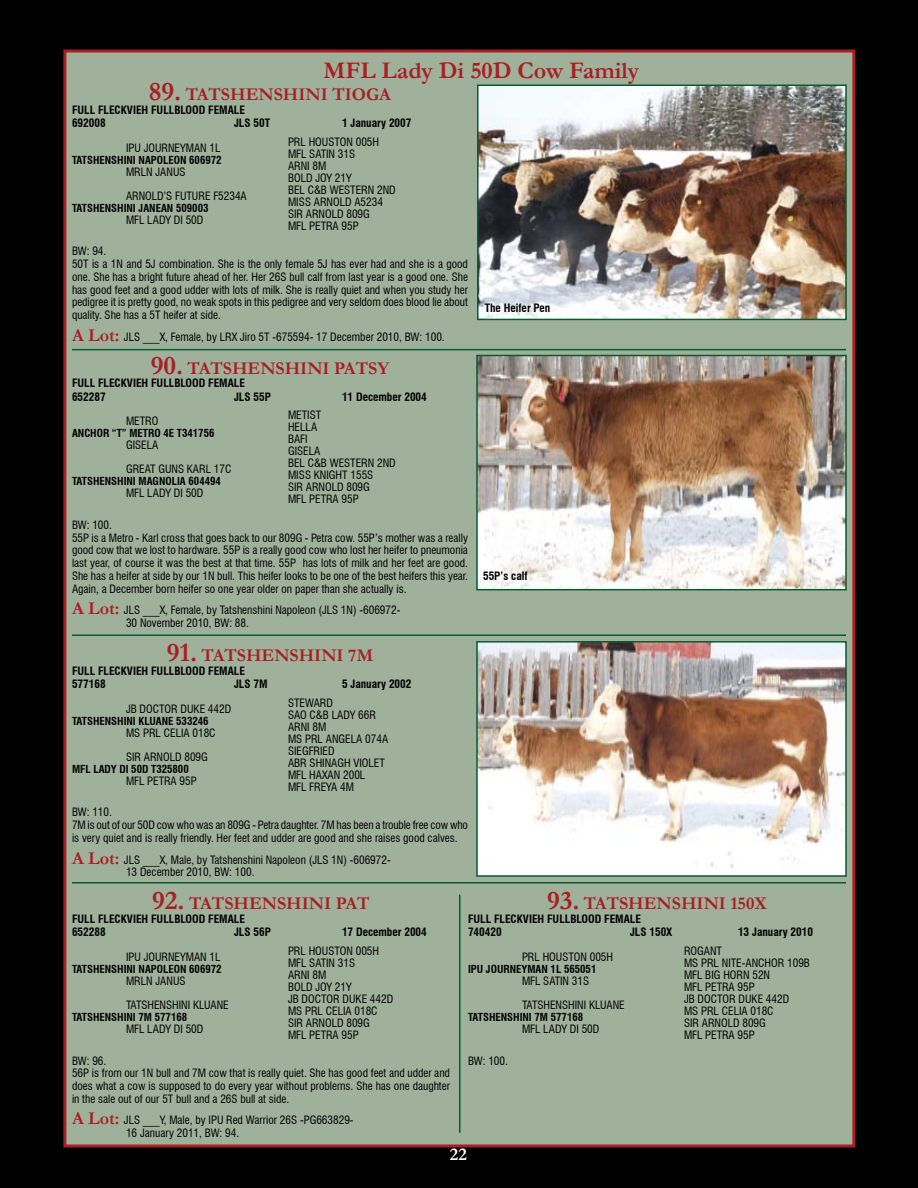
<style>
.page{position:relative;width:918px;height:1188px;background:#fff}
.page>*{position:absolute;margin:0;border:0;box-sizing:border-box;transform-origin:0 0}
.t1{font:700 24px "Garamond";color:#a91e22}
.t2{font:700 18px "Garamond";color:#a91e22}
.t3{font:700 18px "Garamond";color:#fff}
.t4{font:condensed 11.25px/12.8px "Swiss 721 BT";color:#000}
.t5{font:700 condensed 11.25px/13.5px "Swiss 721 BT";color:#000}
.t6{font:700 condensed 10.8px "Swiss 721 BT";color:#000}
.s1{font-size:27px}
.s2{font-family:"Garamond";font-weight:700;font-stretch:normal;font-size:18px;color:#a91e22}
</style>
<div class="page">
<div style="left:0;top:0;width:917px;height:1188px;background:#000"></div>
<div style="left:65px;top:51px;width:789px;height:1095px;background:#9fb09b"></div>
<svg style="left:917px;top:0;width:1px;height:1188px"></svg>
<img style="left:480px;top:88px;width:364px;height:229px">
<div style="left:477px;top:85px;width:370px;height:235px;border:2px solid #065c2f"></div>
<hr style="left:72px;top:349px;width:774px;height:1px;background:#065c2f">
<img style="left:479px;top:358px;width:365px;height:229px">
<div style="left:476px;top:355px;width:371px;height:235px;border:2px solid #065c2f"></div>
<hr style="left:72px;top:634px;width:774px;height:2px;background:#065c2f">
<img style="left:479px;top:644px;width:365px;height:230px">
<div style="left:476px;top:641px;width:371px;height:236px;border:2px solid #065c2f"></div>
<hr style="left:72px;top:882px;width:774px;height:2px;background:#065c2f">
<hr style="left:459px;top:895px;width:1px;height:238px;background:#065c2f">
<h1 class="t1" style="left:324px;top:54px;width:317px">MFL Lady Di 50D Cow Family</h1>
<h2 class="t2" style="left:149px;top:82px;width:244px"><span class="s1">89.</span> TATSHENSHINI TIOGA</h2>
<p class="t5" style="left:72px;top:103px;width:174px">FULL FLECKVIEH FULLBLOOD FEMALE<br>692008</p>
<p class="t5" style="left:234px;top:116px;width:38px">JLS 50T</p>
<p class="t5" style="left:342px;top:116px;width:71px">1 January 2007</p>
<p class="t4" style="left:288px;top:135px;width:93px">PRL HOUSTON 005H</p>
<p class="t4" style="left:126px;top:141px;width:96px">IPU JOURNEYMAN 1L</p>
<p class="t4" style="left:288px;top:147px;width:69px">MFL SATIN 31S</p>
<p class="t6" style="left:72px;top:153px;width:151px">TATSHENSHINI NAPOLEON 606972</p>
<p class="t4" style="left:288px;top:159px;width:40px">ARNI 8M</p>
<p class="t4" style="left:126px;top:165px;width:61px">MRLN JANUS</p>
<p class="t4" style="left:288px;top:172px;width:109px;line-height:12px">BOLD JOY 21Y<br>BEL C&amp;B WESTERN 2ND</p>
<p class="t4" style="left:126px;top:189px;width:122px">ARNOLD’S FUTURE F5234A</p>
<p class="t4" style="left:288px;top:195px;width:97px">MISS ARNOLD A5234</p>
<p class="t6" style="left:72px;top:201px;width:138px">TATSHENSHINI JANEAN 509003</p>
<p class="t4" style="left:288px;top:207px;width:83px">SIR ARNOLD 809G</p>
<p class="t4" style="left:126px;top:213px;width:79px">MFL LADY DI 50D</p>
<p class="t4" style="left:288px;top:219px;width:72px">MFL PETRA 95P</p>
<p class="t4" style="left:72px;top:245px;width:397px">BW: 94.<br>50T is a 1N and 5J combination. She is the only female 5J has ever had and she is a good one. She has a bright future ahead of her. Her 26S bull calf from last year is a good one. She has good feet and a good udder with lots of milk. She is really quiet and when you study her pedigree it is pretty good, no weak spots in this pedigree and very seldom does blood lie about quality. She has a 5T heifer at side.</p>
<p class="t4" style="left:72px;top:330px;width:374px"><span class="s2">A Lot:</span> JLS ___X, Female, by LRX Jiro 5T -675594- 17 December 2010, BW: 100.</p>
<h2 class="t2" style="left:151px;top:356px;width:240px"><span class="s1">90.</span> TATSHENSHINI PATSY</h2>
<p class="t5" style="left:72px;top:376px;width:174px">FULL FLECKVIEH FULLBLOOD FEMALE<br>652287</p>
<p class="t5" style="left:485px;top:301px;width:67px">The Heifer Pen</p>
<p class="t5" style="left:234px;top:390px;width:38px">JLS 55P</p>
<p class="t5" style="left:342px;top:390px;width:86px">11 December 2004</p>
<p class="t4" style="left:288px;top:409px;width:35px">METIST</p>
<p class="t4" style="left:126px;top:415px;width:34px">METRO</p>
<p class="t4" style="left:288px;top:421px;width:31px">HELLA</p>
<p class="t6" style="left:72px;top:427px;width:144px">ANCHOR “T” METRO 4E T341756</p>
<p class="t4" style="left:288px;top:433px;width:21px">BAFI</p>
<p class="t4" style="left:126px;top:439px;width:34px">GISELA</p>
<p class="t4" style="left:288px;top:445px;width:109px;line-height:12px">GISELA<br>BEL C&amp;B WESTERN 2ND</p>
<p class="t4" style="left:126px;top:463px;width:107px">GREAT GUNS KARL 17C</p>
<p class="t4" style="left:288px;top:469px;width:87px">MISS KNIGHT 155S</p>
<p class="t6" style="left:72px;top:475px;width:150px">TATSHENSHINI MAGNOLIA 604494</p>
<p class="t4" style="left:288px;top:481px;width:83px">SIR ARNOLD 809G</p>
<p class="t4" style="left:126px;top:487px;width:79px">MFL LADY DI 50D</p>
<p class="t4" style="left:288px;top:493px;width:72px">MFL PETRA 95P</p>
<p class="t4" style="left:72px;top:518px;width:398px">BW: 100.<br>55P is a Metro - Karl cross that goes back to our 809G - Petra cow. 55P’s mother was a really good cow that we lost to hardware. 55P is a really good cow who lost her heifer to pneumonia last year, of course it was the best at that time. 55P has lots of milk and her feet are good.<br>She has a heifer at side by our 1N bull. This heifer looks to be one of the best heifers this year.<br>Again, a December born heifer so one year older on paper than she actually is.</p>
<p class="t4" style="left:126px;top:604px;width:276px;text-indent:-54px"><span class="s2">A Lot:</span> JLS ___X, Female, by Tatshenshini Napoleon (JLS 1N) -606972-<br>30 November 2010, BW: 88.</p>
<p class="t5" style="left:483px;top:569px;width:46px">55P’s calf</p>
<h2 class="t2" style="left:167px;top:643px;width:208px"><span class="s1">91.</span> TATSHENSHINI 7M</h2>
<p class="t5" style="left:72px;top:664px;width:174px">FULL FLECKVIEH FULLBLOOD FEMALE<br>577168</p>
<p class="t5" style="left:234px;top:677px;width:35px">JLS 7M</p>
<p class="t5" style="left:342px;top:677px;width:71px">5 January 2002</p>
<p class="t4" style="left:288px;top:696px;width:47px">STEWARD</p>
<p class="t4" style="left:126px;top:702px;width:107px">JB DOCTOR DUKE 442D</p>
<p class="t4" style="left:288px;top:708px;width:90px">SAO C&amp;B LADY 66R</p>
<p class="t6" style="left:72px;top:715px;width:138px">TATSHENSHINI KLUANE 533246</p>
<p class="t4" style="left:288px;top:720px;width:40px">ARNI 8M</p>
<p class="t4" style="left:126px;top:726px;width:91px">MS PRL CELIA 018C</p>
<p class="t4" style="left:288px;top:733px;width:102px;line-height:12px">MS PRL ANGELA 074A<br>SIEGFRIED</p>
<p class="t4" style="left:126px;top:750px;width:83px">SIR ARNOLD 809G</p>
<p class="t4" style="left:288px;top:756px;width:98px">ABR SHINAGH VIOLET</p>
<p class="t6" style="left:72px;top:763px;width:118px">MFL LADY DI 50D T325800</p>
<p class="t4" style="left:288px;top:768px;width:79px">MFL HAXAN 200L</p>
<p class="t4" style="left:126px;top:774px;width:72px">MFL PETRA 95P</p>
<p class="t4" style="left:288px;top:780px;width:68px">MFL FREYA 4M</p>
<p class="t4" style="left:72px;top:806px;width:398px">BW: 110.<br>7M is out of our 50D cow who was an 809G - Petra daughter. 7M has been a trouble free cow who is very quiet and is really friendly. Her feet and udder are good and she raises good calves.</p>
<p class="t4" style="left:126px;top:853px;width:266px;text-indent:-54px"><span class="s2">A Lot:</span> JLS ___X, Male, by Tatshenshini Napoleon (JLS 1N) -606972-<br>13 December 2010, BW: 100.</p>
<h2 class="t2" style="left:152px;top:891px;width:219px"><span class="s1">92.</span> TATSHENSHINI PAT</h2>
<p class="t5" style="left:72px;top:912px;width:174px">FULL FLECKVIEH FULLBLOOD FEMALE<br>652288</p>
<h2 class="t2" style="left:547px;top:891px;width:221px"><span class="s1">93.</span> TATSHENSHINI 150X</h2>
<p class="t5" style="left:468px;top:912px;width:174px">FULL FLECKVIEH FULLBLOOD FEMALE<br>740420</p>
<p class="t5" style="left:234px;top:925px;width:38px">JLS 56P</p>
<p class="t5" style="left:342px;top:925px;width:86px">17 December 2004</p>
<p class="t4" style="left:288px;top:945px;width:93px">PRL HOUSTON 005H</p>
<p class="t5" style="left:630px;top:925px;width:44px">JLS 150X</p>
<p class="t5" style="left:738px;top:925px;width:77px">13 January 2010</p>
<p class="t4" style="left:684px;top:945px;width:40px">ROGANT</p>
<p class="t4" style="left:126px;top:951px;width:96px">IPU JOURNEYMAN 1L</p>
<p class="t4" style="left:522px;top:951px;width:93px">PRL HOUSTON 005H</p>
<p class="t4" style="left:288px;top:957px;width:69px">MFL SATIN 31S</p>
<p class="t4" style="left:684px;top:957px;width:128px">MS PRL NITE-ANCHOR 109B</p>
<p class="t6" style="left:72px;top:963px;width:151px">TATSHENSHINI NAPOLEON 606972</p>
<p class="t6" style="left:468px;top:963px;width:130px">IPU JOURNEYMAN 1L 565051</p>
<p class="t4" style="left:684px;top:969px;width:88px">MFL BIG HORN 52N</p>
<p class="t4" style="left:288px;top:969px;width:40px">ARNI 8M</p>
<p class="t4" style="left:126px;top:975px;width:61px">MRLN JANUS</p>
<p class="t4" style="left:522px;top:975px;width:69px">MFL SATIN 31S</p>
<p class="t4" style="left:288px;top:981px;width:107px;line-height:12px">BOLD JOY 21Y<br>JB DOCTOR DUKE 442D</p>
<p class="t4" style="left:684px;top:981px;width:107px;line-height:12px">MFL PETRA 95P<br>JB DOCTOR DUKE 442D</p>
<p class="t4" style="left:126px;top:999px;width:104px">TATSHENSHINI KLUANE</p>
<p class="t4" style="left:522px;top:999px;width:104px">TATSHENSHINI KLUANE</p>
<p class="t4" style="left:288px;top:1005px;width:91px">MS PRL CELIA 018C</p>
<p class="t4" style="left:684px;top:1005px;width:91px">MS PRL CELIA 018C</p>
<p class="t6" style="left:72px;top:1011px;width:117px">TATSHENSHINI 7M 577168</p>
<p class="t6" style="left:468px;top:1011px;width:117px">TATSHENSHINI 7M 577168</p>
<p class="t4" style="left:288px;top:1017px;width:83px">SIR ARNOLD 809G</p>
<p class="t4" style="left:684px;top:1017px;width:83px">SIR ARNOLD 809G</p>
<p class="t4" style="left:126px;top:1023px;width:79px">MFL LADY DI 50D</p>
<p class="t4" style="left:522px;top:1023px;width:79px">MFL LADY DI 50D</p>
<p class="t4" style="left:288px;top:1029px;width:72px">MFL PETRA 95P</p>
<p class="t4" style="left:72px;top:1054px;width:379px">BW: 96.<br>56P is from our 1N bull and 7M cow that is really quiet. She has good feet and udder and does what a cow is supposed to do every year without problems. She has one daughter in the sale out of our 5T bull and a 26S bull at side.</p>
<p class="t4" style="left:126px;top:1114px;width:229px;text-indent:-54px"><span class="s2">A Lot:</span> JLS ___Y, Male, by IPU Red Warrior 26S -PG663829-<br>16 January 2011, BW: 94.</p>
<p class="t4" style="left:684px;top:1029px;width:72px">MFL PETRA 95P</p>
<p class="t4" style="left:468px;top:1054px;width:42px">BW: 100.</p>
<h2 class="t3" style="left:450px;top:1142px;width:10px">22</h2>
</div>
